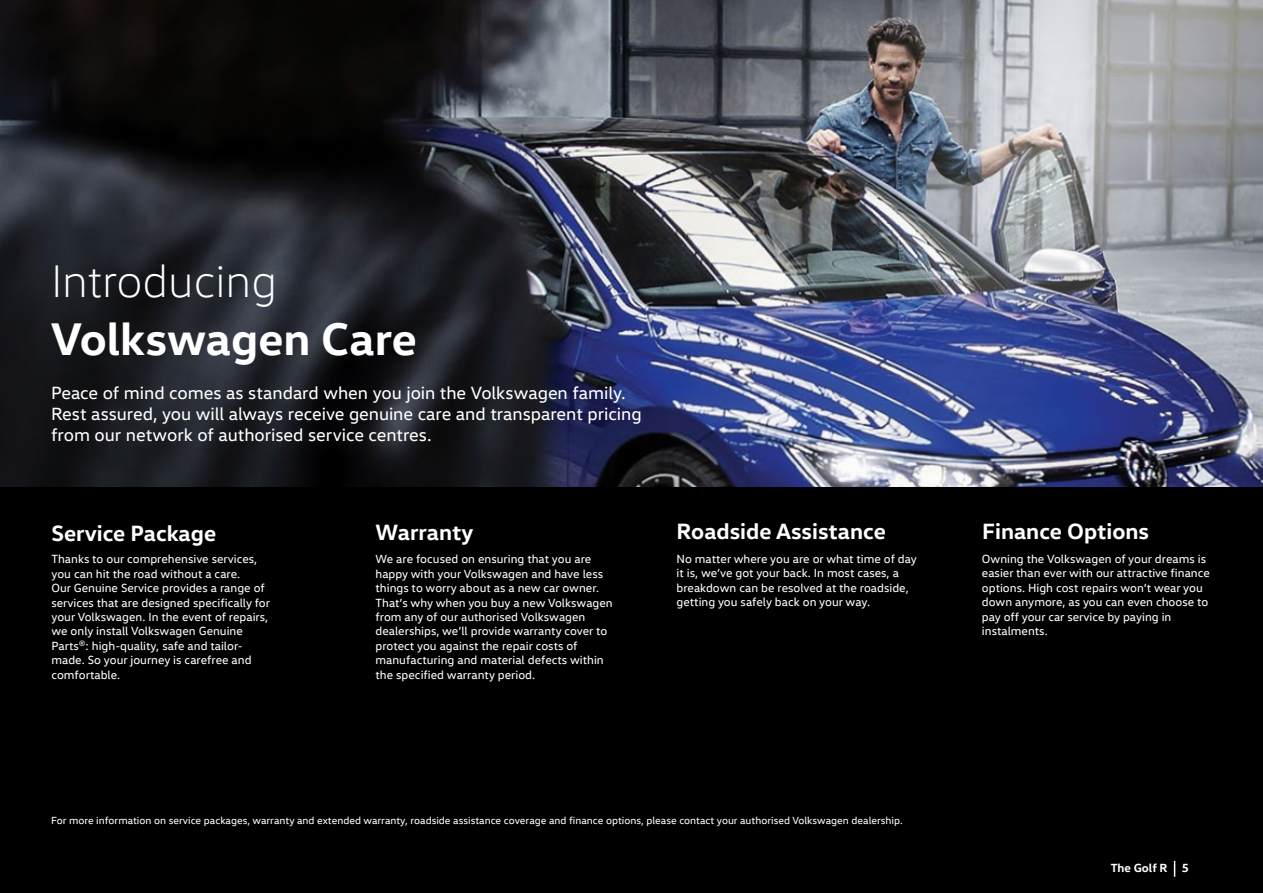
<style>
.page{position:relative;width:1263px;height:893px;background:#000}
.page>*{position:absolute;margin:0;border:0;box-sizing:border-box;transform-origin:0 0}
.t1{font:700 46.5px "VW Head";color:#fff}
.t2{font:300 46.5px "VW Head";color:#fff}
.t3{font:700 22.5px "VW Head";color:#fff}
.t4{font:18px/21px "VW Head";letter-spacing:-.005em;color:#fff}
.t5{font:12px/14.4px "VW Head";color:#fff}
.t6{font:700 12px "VW Head";color:#fff}
.t7{font:10.5px "VW Head";color:#fff}
</style>
<div class="page">
<svg style="left:1174px;top:861px;width:1px;height:16px"></svg>
<img style="left:0;top:0;width:1263px;height:486px">
<h1 class="t2" style="left:51px;top:254px;width:228px">Introducing</h1>
<h1 class="t1" style="left:51px;top:309px;width:367px">Volkswagen Care</h1>
<h3 class="t4" style="left:51px;top:382px;width:592px">Peace of mind comes as standard when you join the Volkswagen family.<br>Rest assured, you will always receive genuine care and transparent pricing from our network of authorised service centres.</h3>
<h2 class="t3" style="left:51px;top:519px;width:166px">Service Package</h2>
<p class="t5" style="left:51px;top:552px;width:220px">Thanks to our comprehensive services, you can hit the road without a care.<br>Our Genuine Service provides a range of services that are designed specifically for your Volkswagen. In the event of repairs, we only install Volkswagen Genuine Parts®: high-quality, safe and tailor&shy;made. So your journey is carefree and comfortable.</p>
<h2 class="t3" style="left:375px;top:517px;width:99px">Warranty</h2>
<h2 class="t3" style="left:677px;top:517px;width:211px">Roadside Assistance</h2>
<h2 class="t3" style="left:982px;top:517px;width:168px">Finance Options</h2>
<p class="t5" style="left:375px;top:552px;width:239px">We are focused on ensuring that you are happy with your Volkswagen and have less things to worry about as a new car owner.<br>That’s why when you buy a new Volkswagen from any of our authorised Volkswagen dealerships, we’ll provide warranty cover to protect you against the repair costs of manufacturing and material defects within the specified warranty period.</p>
<p class="t5" style="left:677px;top:551px;width:242px">No matter where you are or what time of day it is, we’ve got your back. In most cases, a breakdown can be resolved at the roadside, getting you safely back on your way.</p>
<p class="t5" style="left:982px;top:551px;width:229px">Owning the Volkswagen of your dreams is easier than ever with our attractive finance options. High cost repairs won’t wear you down anymore, as you can even choose to pay off your car service by paying in instalments.</p>
<p class="t7" style="left:51px;top:814px;width:853px">For more information on service packages, warranty and extended warranty, roadside assistance coverage and finance options, please contact your authorised Volkswagen dealership.</p>
<p class="t6" style="left:1111px;top:860px;width:80px">The Golf R 5</p>
</div>
